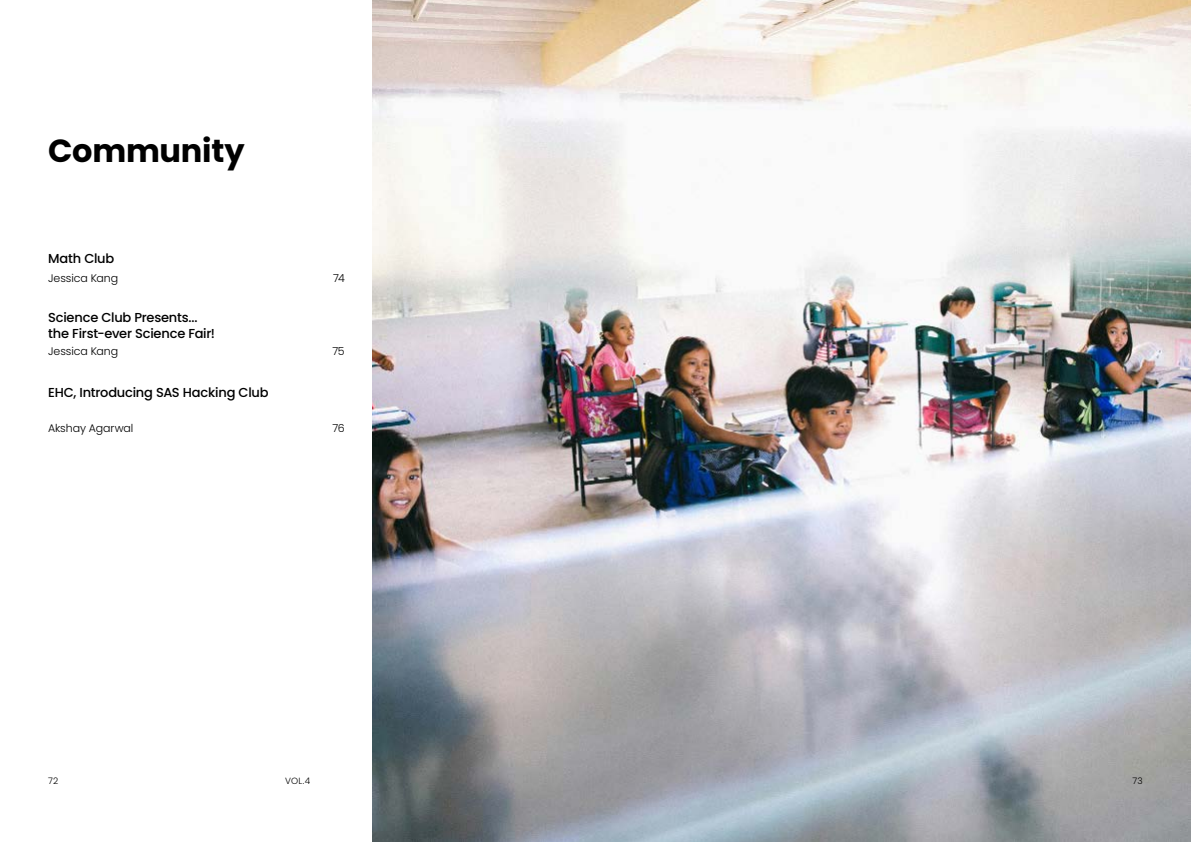
<style>
.page{position:relative;width:1191px;height:842px;background:#fff}
.page>*{position:absolute;margin:0;border:0;box-sizing:border-box;transform-origin:0 0}
.t1{font:700 32px "Poppins";letter-spacing:-.01em;color:#000}
.t2{font:500 13px/16px "Poppins";letter-spacing:-.015em;color:#000}
.t3{font:300 11px "Poppins";letter-spacing:-.005em;color:#000}
.t4{font:300 9px "Poppins";letter-spacing:.02em;color:#000}
</style>
<div class="page">
<img style="left:372px;top:0;width:819px;height:842px">
<h1 class="t1" style="left:48px;top:132px;width:198px">Community</h1>
<p class="t2" style="left:48px;top:251px;width:68px">Math Club</p>
<p class="t3" style="left:48px;top:272px;width:71px">Jessica Kang</p>
<p class="t2" style="left:48px;top:310px;width:168px">Science Club Presents... the First-ever Science Fair!</p>
<p class="t3" style="left:48px;top:345px;width:71px">Jessica Kang</p>
<p class="t2" style="left:48px;top:384px;width:222px">EHC, Introducing SAS Hacking Club</p>
<p class="t3" style="left:48px;top:421px;width:87px">Akshay Agarwal</p>
<p class="t3" style="left:333px;top:272px;width:13px">74</p>
<p class="t3" style="left:332px;top:345px;width:14px">75</p>
<p class="t3" style="left:332px;top:422px;width:14px">76</p>
<p class="t4" style="left:48px;top:775px;width:12px">72</p>
<p class="t4" style="left:285px;top:775px;width:27px">VOL.4</p>
<p class="t4" style="left:1132px;top:775px;width:12px">73</p>
</div>
